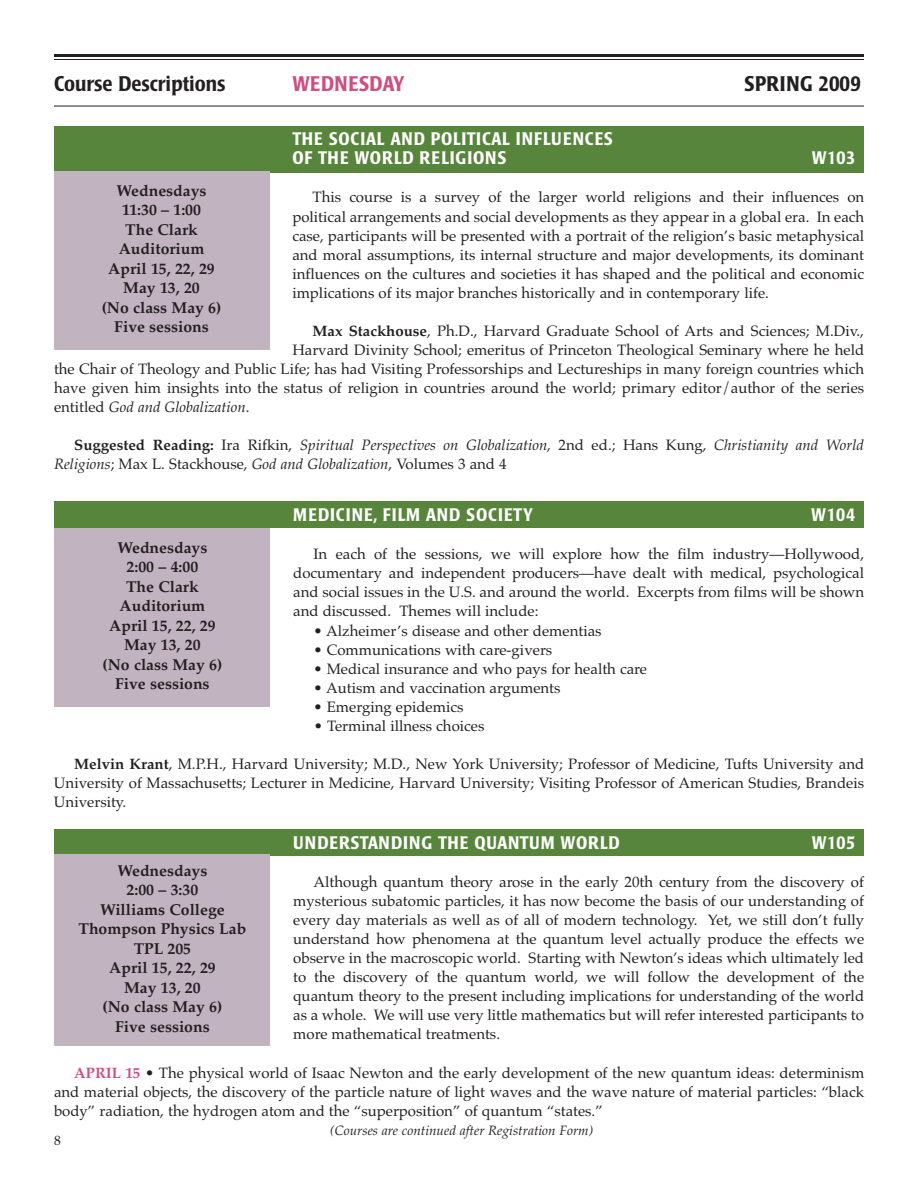
<style>
.page{position:relative;width:918px;height:1188px;background:#fff}
.page>*{position:absolute;margin:0;border:0;box-sizing:border-box;transform-origin:0 0}
.t1{font:500 condensed 21px "Poppl Laudatio";color:#231f20}
.t2{font:500 condensed 21px "Poppl Laudatio";letter-spacing:.02em;color:#231f20}
.t3{font:500 condensed 21px "Poppl Laudatio";letter-spacing:.01em;color:#ce4e82}
.t4{font:500 condensed 18px/19.5px "Poppl Laudatio";letter-spacing:.045em;color:#fff}
.t5{font:700 15.75px/19.5px "Palatino";color:#231f20;text-align:center}
.t6{font:15px/19px "Palatino";color:#231f20;text-align:justify}
.t7{font:italic 15px/19px "Palatino";color:#231f20}
.t8{font:italic 13.5px "Palatino";color:#231f20}
.t9{font:13.5px "Palatino";color:#231f20}
.s1{font-weight:700}
.s2{font-style:normal}
.s3{font-weight:700;font-style:normal}
.s4{font-weight:700;color:#ce4e82}
</style>
<div class="page">
<div style="left:54px;top:501px;width:810px;height:27px;background:#57853b"></div>
<div style="left:54px;top:830px;width:810px;height:26px;background:#57853b"></div>
<div style="left:54px;top:126px;width:810px;height:47px;background:#57853b"></div>
<div style="left:54px;top:171px;width:215px;height:179px;background:#c2b3c0"></div>
<div style="left:55px;top:529px;width:215px;height:178px;background:#c2b3c0"></div>
<div style="left:55px;top:854px;width:215px;height:192px;background:#c2b3c0"></div>
<hr style="left:54px;top:106px;width:810px;height:1px;background:#231f20">
<hr style="left:54px;top:54px;width:810px;height:3px;background:#231f20">
<hr style="left:54px;top:59px;width:810px;height:1px;background:#231f20">
<h1 class="t1" style="left:54px;top:74px;width:173px">Course Descriptions</h1>
<h1 class="t3" style="left:293px;top:74px;width:114px">WEDNESDAY</h1>
<h1 class="t2" style="left:744px;top:74px;width:118px">SPRING 2009</h1>
<p class="t4" style="left:292px;top:130px;width:322px">THE SOCIAL AND POLITICAL INFLUENCES<br>OF THE WORLD RELIGIONS</p>
<p class="t4" style="left:812px;top:149px;width:45px">W103</p>
<p class="t6" style="left:292px;top:188px;width:573px;text-indent:20px">This course is a survey of the larger world religions and their influences on political arrangements and social developments as they appear in a global era. In each case, participants will be presented with a portrait of the religion’s basic metaphysical and moral assumptions, its internal structure and major developments, its dominant influences on the cultures and societies it has shaped and the political and economic implications of its major branches historically and in contemporary life.</p>
<p class="t6" style="left:313px;top:321px;width:553px"><span class="s1">Max Stackhouse</span>, Ph.D., Harvard Graduate School of Arts and Sciences; M.Div.,</p>
<p class="t6" style="left:292px;top:340px;width:573px">Harvard Divinity School; emeritus of Princeton Theological Seminary where he held</p>
<p class="t6" style="left:54px;top:359px;width:812px">the Chair of Theology and Public Life; has had Visiting Professorships and Lectureships in many foreign countries which</p>
<p class="t6" style="left:54px;top:378px;width:812px">have given him insights into the status of religion in countries around the world; primary editor/author of the series</p>
<p class="t7" style="left:54px;top:397px;width:197px"><span class="s2">entitled</span> God and Globalization<span class="s2">.</span></p>
<p class="t7" style="left:54px;top:435px;width:812px;text-indent:20px"><span class="s3">Suggested Reading:</span> <span class="s2">Ira Rifkin,</span> Spiritual Perspectives on Globalization<span class="s2">, 2nd ed.; Hans Kung,</span> Christianity and World<br>Religions<span class="s2">; Max L. Stackhouse,</span> God and Globalization<span class="s2">, Volumes 3 and 4</span></p>
<p class="t4" style="left:293px;top:506px;width:241px">MEDICINE, FILM AND SOCIETY</p>
<p class="t4" style="left:811px;top:506px;width:45px">W104</p>
<p class="t6" style="left:293px;top:545px;width:572px;text-indent:20px">In each of the sessions, we will explore how the film industry—Hollywood, documentary and independent producers—have dealt with medical, psychological and social issues in the U.S. and around the world. Excerpts from films will be shown and discussed. Themes will include:</p>
<p class="t6" style="left:314px;top:621px;width:290px">• Alzheimer’s disease and other dementias</p>
<p class="t6" style="left:314px;top:640px;width:240px">• Communications with care-givers</p>
<p class="t6" style="left:314px;top:659px;width:335px">• Medical insurance and who pays for health care</p>
<p class="t6" style="left:314px;top:678px;width:248px">• Autism and vaccination arguments</p>
<p class="t6" style="left:314px;top:697px;width:151px">• Emerging epidemics</p>
<p class="t6" style="left:314px;top:716px;width:172px">• Terminal illness choices</p>
<p class="t6" style="left:54px;top:754px;width:812px;text-indent:20px"><span class="s1">Melvin Krant</span>, M.P.H., Harvard University; M.D., New York University; Professor of Medicine, Tufts University and University of Massachusetts; Lecturer in Medicine, Harvard University; Visiting Professor of American Studies, Brandeis University.</p>
<p class="t4" style="left:293px;top:834px;width:328px">UNDERSTANDING THE QUANTUM WORLD</p>
<p class="t4" style="left:812px;top:834px;width:45px">W105</p>
<p class="t6" style="left:293px;top:872px;width:572px;text-indent:20px">Although quantum theory arose in the early 20th century from the discovery of mysterious subatomic particles, it has now become the basis of our understanding of every day materials as well as of all of modern technology. Yet, we still don’t fully understand how phenomena at the quantum level actually produce the effects we observe in the macroscopic world. Starting with Newton’s ideas which ultimately led to the discovery of the quantum world, we will follow the development of the quantum theory to the present including implications for understanding of the world as a whole. We will use very little mathematics but will refer interested participants to more mathematical treatments.</p>
<p class="t6" style="left:54px;top:1063px;width:812px;text-indent:20px"><span class="s4">APRIL 15</span> • The physical world of Isaac Newton and the early development of the new quantum ideas: determinism and material objects, the discovery of the particle nature of light waves and the wave nature of material particles: “black body” radiation, the hydrogen atom and the “superposition” of quantum “states.”</p>
<p class="t5" style="left:102px;top:181px;width:121px">Wednesdays<br>11:30 – 1:00<br>The Clark<br>Auditorium<br>April 15, 22, 29<br>May 13, 20<br>(No class May 6)<br>Five sessions</p>
<p class="t5" style="left:103px;top:538px;width:121px">Wednesdays<br>2:00 – 4:00<br>The Clark<br>Auditorium<br>April 15, 22, 29<br>May 13, 20<br>(No class May 6)<br>Five sessions</p>
<p class="t5" style="left:79px;top:860px;width:169px">Wednesdays<br>2:00 – 3:30<br>Williams College<br>Thompson Physics Lab<br>TPL 205<br>April 15, 22, 29<br>May 13, 20<br>(No class May 6)<br>Five sessions</p>
<p class="t9" style="left:54px;top:1132px;width:8px">8</p>
<p class="t8" style="left:330px;top:1122px;width:265px">(Courses are continued after Registration Form)</p>
</div>
